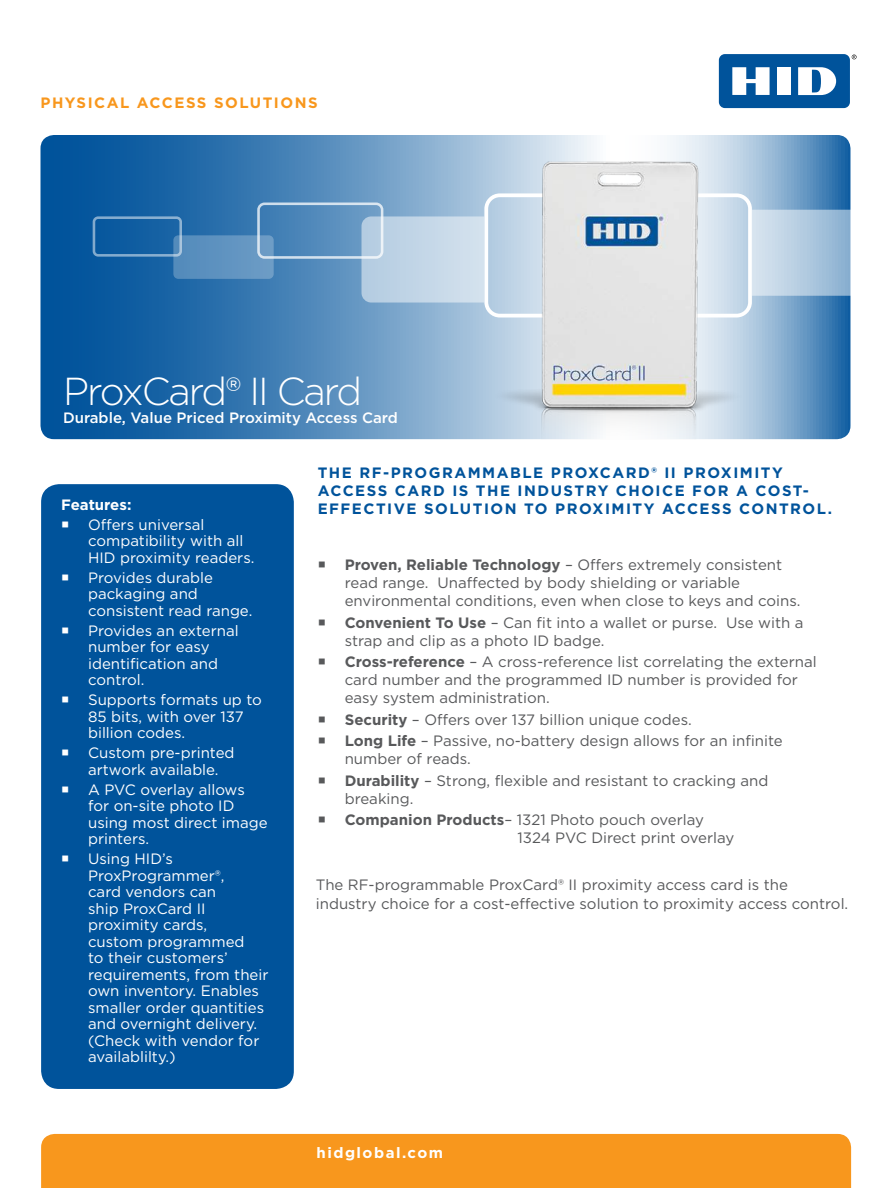
<style>
.page{position:relative;width:891px;height:1188px;background:#fff}
.page>*{position:absolute;margin:0;border:0;box-sizing:border-box;transform-origin:0 0}
.t1{font:300 39px "Gotham";letter-spacing:-.05em;color:#fff}
.t2{font:15px/18px "Gotham";color:#58595b}
.t3{font:15px/16.5px "Gotham";color:#fff}
.t4{font:700 15px/18px "Gotham";letter-spacing:.1em;color:#00539b}
.t5{font:500 15px "Gotham";color:#fff}
.t6{font:700 15px "Gotham";letter-spacing:.1em;color:#f8971d}
.t7{font:700 15px "Gotham";letter-spacing:.1em;color:#fff}
.t8{font:700 15px "Gotham";color:#fff}
.s1{font-weight:700}
</style>
<div class="page">
<svg style="left:852px;top:55px;width:5px;height:4px"></svg>
<div style="left:719px;top:54px;width:131px;height:54px;background:#00539b;border-radius:6px"></div>
<div style="left:777px;top:67px;width:14px;height:28px;background:#fff"></div>
<svg style="left:732px;top:67px;width:38px;height:28px"></svg>
<svg style="left:798px;top:67px;width:38px;height:28px"></svg>
<svg style="left:40px;top:135px;width:810px;height:304px;background:#3878b1"></svg>
<div style="left:41px;top:1134px;width:810px;height:54px;background:#f8971d"></div>
<div style="left:257px;top:203px;width:126px;height:56px;border:3px solid #fff;border-radius:6px"></div>
<div style="left:173px;top:235px;width:101px;height:44px;background:linear-gradient(to right,#4e88b9,#75a2c9);border-radius:5px"></div>
<div style="left:93px;top:216px;width:89px;height:41px;border:3px solid #fff;border-radius:4px"></div>
<svg style="left:362px;top:216px;width:77px;height:87px;background:#bdd2e4"></svg>
<svg style="left:784px;top:210px;width:67px;height:86px;background:#a6c2db"></svg>
<img style="left:439px;top:135px;width:345px;height:304px">
<div style="left:41px;top:484px;width:253px;height:605px;background:#00539b;border-radius:18px"></div>
<p class="t6" style="left:40px;top:93px;width:279px">PHYSICAL ACCESS SOLUTIONS</p>
<h1 class="t1" style="left:63px;top:367px;width:301px">ProxCard® II Card</h1>
<p class="t5" style="left:63px;top:408px;width:336px">Durable, Value Priced Proximity Access Card</p>
<p class="t8" style="left:61px;top:494px;width:72px">Features:</p>
<p class="t3" style="left:88px;top:516px;width:168px">Offers universal compatibility with all<br>HID proximity readers.</p>
<p class="t3" style="left:88px;top:569px;width:166px">Provides durable packaging and consistent read range.</p>
<p class="t3" style="left:88px;top:622px;width:152px">Provides an external number for easy identification and control.</p>
<p class="t3" style="left:88px;top:691px;width:175px">Supports formats up to<br>85 bits, with over 137 billion codes.</p>
<p class="t3" style="left:88px;top:744px;width:148px">Custom pre-printed artwork available.</p>
<p class="t3" style="left:88px;top:781px;width:181px">A PVC overlay allows for on-site photo ID using most direct image printers.</p>
<p class="t3" style="left:88px;top:850px;width:182px">Using HID’s<br>ProxProgrammer®,<br>card vendors can<br>ship ProxCard II proximity cards,<br>custom programmed<br>to their customers’ requirements, from their own inventory. Enables smaller order quantities and overnight delivery. (Check with vendor for availablilty.)</p>
<p class="t4" style="left:318px;top:463px;width:516px">THE RF-PROGRAMMABLE PROXCARD® II PROXIMITY<br>ACCESS CARD IS THE INDUSTRY CHOICE FOR A COST-<br>EFFECTIVE SOLUTION TO PROXIMITY ACCESS CONTROL.</p>
<p class="t2" style="left:345px;top:556px;width:457px"><span class="s1">Proven, Reliable Technology</span> – Offers extremely consistent read range. Unaffected by body shielding or variable environmental conditions, even when close to keys and coins.</p>
<p class="t2" style="left:345px;top:613px;width:460px"><span class="s1">Convenient To Use</span> – Can fit into a wallet or purse. Use with a strap and clip as a photo ID badge.</p>
<p class="t2" style="left:345px;top:653px;width:474px"><span class="s1">Cross-reference</span> – A cross-reference list correlating the external card number and the programmed ID number is provided for easy system administration.</p>
<p class="t2" style="left:345px;top:708px;width:440px;line-height:21.5px"><span class="s1">Security</span> – Offers over 137 billion unique codes.<br><span class="s1">Long Life</span> – Passive, no-battery design allows for an infinite</p>
<p class="t2" style="left:345px;top:748px;width:425px;line-height:21.5px">number of reads.<br><span class="s1">Durability</span> – Strong, flexible and resistant to cracking and</p>
<p class="t2" style="left:345px;top:787px;width:361px;line-height:21.5px">breaking.<br><span class="s1">Companion Products</span>– 1321 Photo pouch overlay</p>
<p class="t2" style="left:518px;top:829px;width:218px">1324 PVC Direct print overlay</p>
<p class="t2" style="left:316px;top:874px;width:534px;line-height:19.5px">The RF-programmable ProxCard® II proximity access card is the industry choice for a cost-effective solution to proximity access control.</p>
<p class="t7" style="left:316px;top:1142px;width:128px">hidglobal.com</p>
</div>
